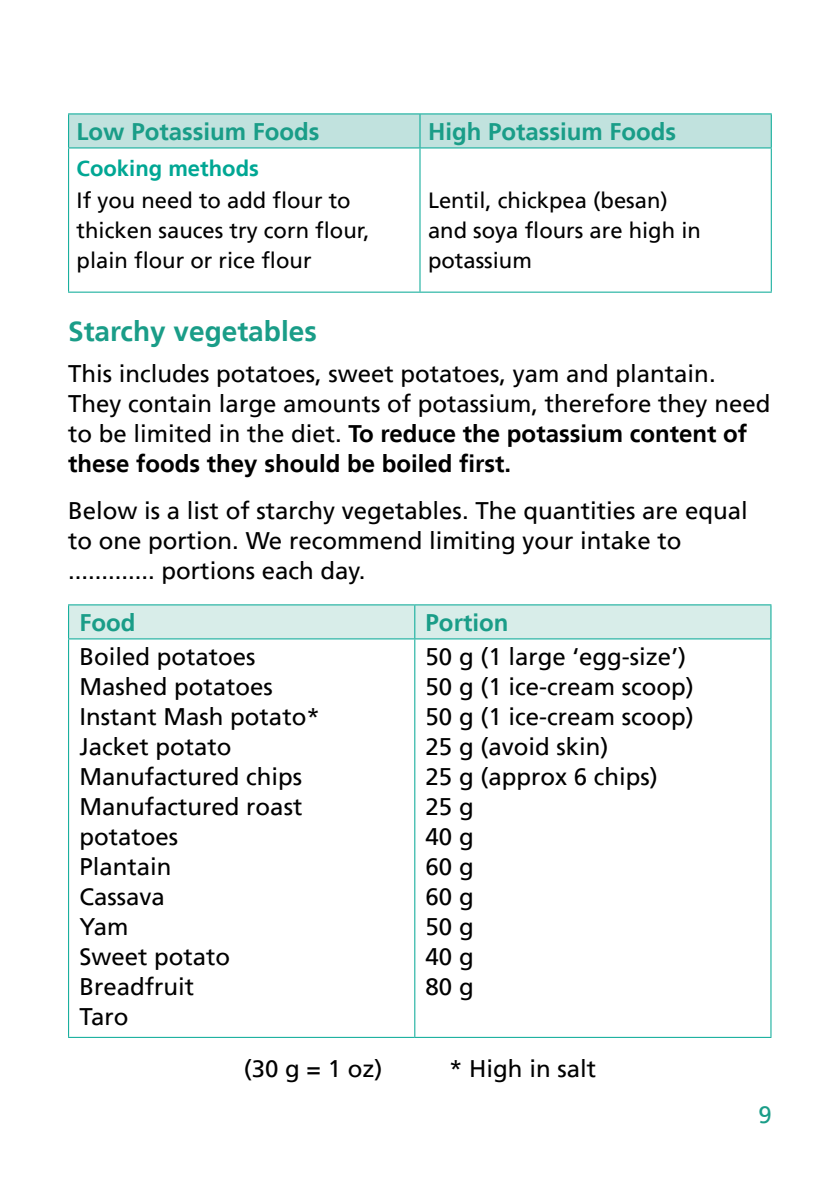
<style>
.page{position:relative;width:840px;height:1191px;background:#fff}
.page>*{position:absolute;margin:0;border:0;box-sizing:border-box;transform-origin:0 0}
.Main_Headings{font:700 28px "Frutiger LT";color:#1a9d88}
.Body_Text{font:24px/30px "Frutiger LT";color:#000}
.Sub_Heading{font:700 24px "Frutiger LT";color:#1a9d88}
.t1{font:24px "Frutiger LT";color:#1a9d88}
.Body_Text-2{font:22px/30px "Frutiger LT";color:#000}
.Body_Text-3{font:700 22px "Frutiger LT";color:#00a794}
.s1{font-weight:700}
</style>
<div class="page">
<div style="left:69px;top:114px;width:701px;height:33px;background:#c1e2de"></div>
<hr style="left:419px;top:114px;width:1px;height:33px;background:#00a794">
<hr style="left:419px;top:148px;width:1px;height:144px;background:#00a794">
<hr style="left:68px;top:147px;width:352px;height:1px;background:#00a794">
<hr style="left:420px;top:147px;width:351px;height:1px;background:#00a794">
<hr style="left:68px;top:113px;width:352px;height:1px;background:#00a794">
<hr style="left:68px;top:114px;width:1px;height:33px;background:#00a794">
<hr style="left:420px;top:113px;width:351px;height:1px;background:#00a794">
<hr style="left:770px;top:114px;width:1px;height:33px;background:#00a794">
<hr style="left:68px;top:148px;width:1px;height:144px;background:#00a794">
<hr style="left:770px;top:148px;width:1px;height:144px;background:#00a794">
<hr style="left:68px;top:292px;width:352px;height:1px;background:#00a794">
<hr style="left:420px;top:292px;width:351px;height:1px;background:#00a794">
<div style="left:69px;top:605px;width:701px;height:33px;background:#d8ede9"></div>
<hr style="left:68px;top:605px;width:1px;height:33px;background:#00a794">
<hr style="left:68px;top:604px;width:346px;height:1px;background:#00a794">
<hr style="left:414px;top:604px;width:357px;height:1px;background:#00a794">
<hr style="left:414px;top:605px;width:1px;height:33px;background:#00a794">
<hr style="left:770px;top:605px;width:1px;height:33px;background:#00a794">
<hr style="left:68px;top:639px;width:1px;height:397px;background:#00a794">
<hr style="left:68px;top:638px;width:346px;height:1px;background:#00a794">
<hr style="left:414px;top:638px;width:357px;height:1px;background:#00a794">
<hr style="left:414px;top:639px;width:1px;height:397px;background:#00a794">
<hr style="left:770px;top:639px;width:1px;height:397px;background:#00a794">
<hr style="left:68px;top:1036px;width:346px;height:1px;background:#00a794">
<hr style="left:414px;top:1036px;width:357px;height:1px;background:#00a794">
<p class="Sub_Heading" style="left:77px;top:117px;width:244px">Low Potassium Foods</p>
<p class="Sub_Heading" style="left:428px;top:117px;width:249px">High Potassium Foods</p>
<p class="Body_Text-3" style="left:77px;top:156px;width:184px">Cooking methods</p>
<p class="Body_Text-2" style="left:77px;top:186px;width:294px">If you need to add flour to thicken sauces try corn flour, plain flour or rice flour</p>
<p class="Body_Text-2" style="left:428px;top:186px;width:274px">Lentil, chickpea (besan) and soya flours are high in potassium</p>
<p class="Main_Headings" style="left:68px;top:315px;width:250px">Starchy vegetables</p>
<p class="Body_Text" style="left:68px;top:359px;width:703px">This includes potatoes, sweet potatoes, yam and plantain.<br>They contain large amounts of potassium, therefore they need to be limited in the diet. <span class="s1">To reduce the potassium content of these foods they should be boiled first.</span></p>
<p class="Body_Text" style="left:68px;top:496px;width:680px">Below is a list of starchy vegetables. The quantities are equal to one portion. We recommend limiting your intake to ............. portions each day.</p>
<p class="Sub_Heading" style="left:79px;top:608px;width:57px">Food</p>
<p class="Sub_Heading" style="left:425px;top:608px;width:84px">Portion</p>
<p class="Body_Text" style="left:79px;top:641px;width:242px">Boiled potatoes<br>Mashed potatoes<br>Instant Mash potato*<br>Jacket potato<br>Manufactured chips<br>Manufactured roast potatoes<br>Plantain<br>Cassava<br>Yam<br>Sweet potato<br>Breadfruit<br>Taro</p>
<p class="Body_Text" style="left:425px;top:641px;width:270px">50 g (1 large ‘egg-size’)<br>50 g (1 ice-cream scoop)<br>50 g (1 ice-cream scoop)<br>25 g (avoid skin)<br>25 g (approx 6 chips)<br>25 g<br>40 g<br>60 g<br>60 g<br>50 g<br>40 g<br>80 g</p>
<p class="Body_Text" style="left:244px;top:1053px;width:140px">(30 g = 1 oz)</p>
<p class="Body_Text" style="left:449px;top:1053px;width:148px">* High in salt</p>
<p class="t1" style="left:758px;top:1101px;width:15px">9</p>
</div>
